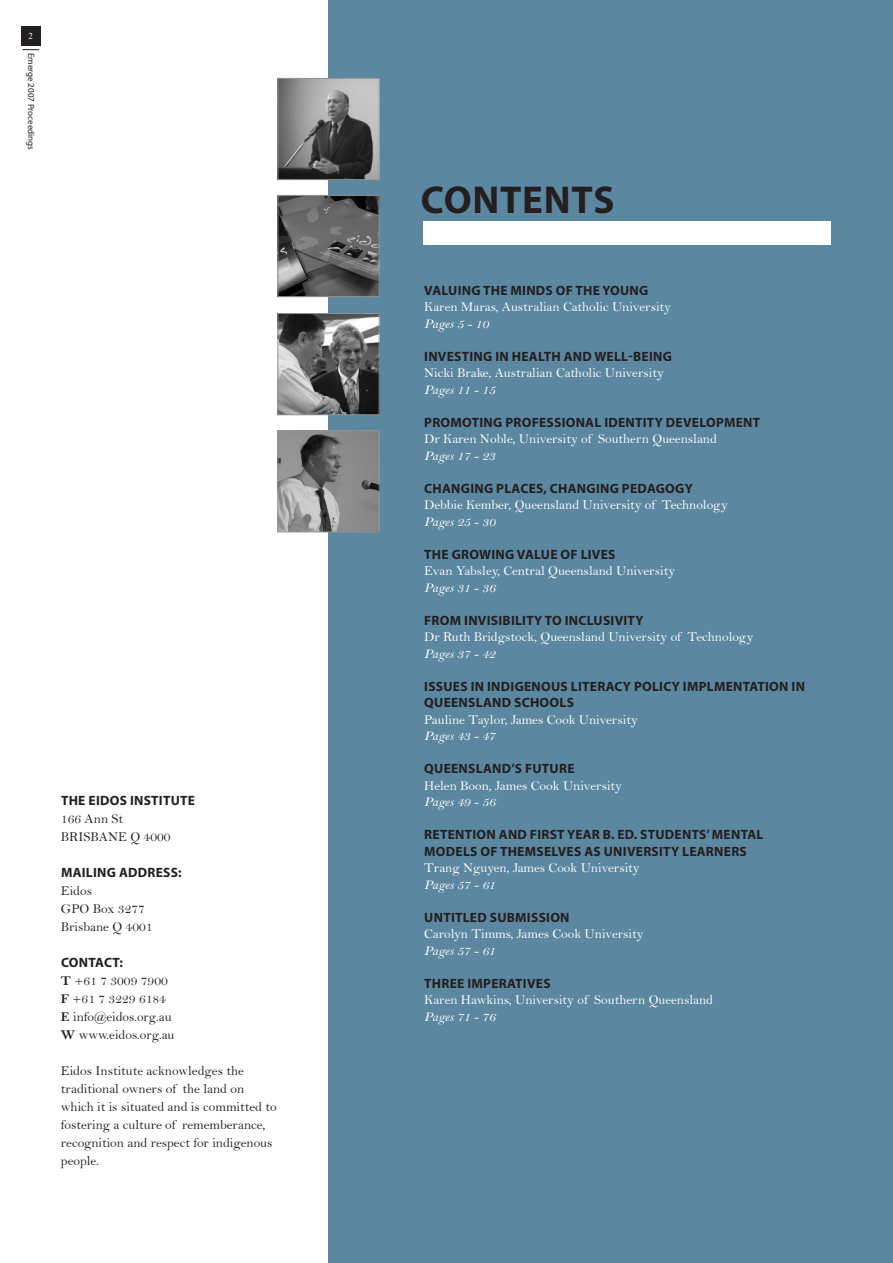
<style>
.page{position:relative;width:893px;height:1263px;background:#fff}
.page>*{position:absolute;margin:0;border:0;box-sizing:border-box;transform-origin:0 0}
._36_point_green_head{font:700 39px "Myriad Pro";letter-spacing:.02em;color:#231f20}
.t1{font:13.5px "Bell";color:#fff}
._10_point_white_head{font:700 13.5px "Myriad Pro";letter-spacing:.02em;color:#231f20}
.t2{font:13.5px/18px "Bell";color:#231f20}
.t3{font:13.5px "Bell MT Italic";color:#fff}
.t4{font:9px "Myriad Pro";color:#231f20}
.t5{font:9px "Times New Roman";color:#fff}
.s1{font-family:"Bell MT Bold"}
</style>
<div class="page">
<div style="left:21px;top:26px;width:20px;height:20px;background:#231f20"></div>
<svg style="left:22px;top:49px;width:17px;height:1px"></svg>
<div style="left:328px;top:0;width:565px;height:1263px;background:#5c87a1"></div>
<img style="left:280px;top:80px;width:98px;height:98px">
<div style="left:278px;top:78px;width:102px;height:102px;border:1px solid #939598"></div>
<img style="left:280px;top:197px;width:98px;height:98px">
<div style="left:278px;top:195px;width:102px;height:102px;border:1px solid #939598"></div>
<img style="left:280px;top:315px;width:98px;height:98px">
<div style="left:278px;top:313px;width:102px;height:102px;border:1px solid #939598"></div>
<img style="left:280px;top:432px;width:98px;height:98px">
<div style="left:278px;top:430px;width:102px;height:102px;border:1px solid #939598"></div>
<div style="left:423px;top:221px;width:407px;height:23px;background:#fff"></div>
<p class="t5" style="left:29px;top:30px;width:6px">2</p>
<p class="t4" style="left:37px;top:53px;width:99px;rotate:90deg">Emerge 2007 Proceedings</p>
<p class="_10_point_white_head" style="left:61px;top:791px;width:136px">THE EIDOS INSTITUTE</p>
<p class="t2" style="left:61px;top:809px;width:64px">166 Ann St</p>
<p class="t2" style="left:61px;top:827px;width:111px">BRISBANE Q 4000</p>
<p class="_10_point_white_head" style="left:61px;top:863px;width:122px">MAILING ADDRESS:</p>
<p class="t2" style="left:61px;top:881px;width:33px">Eidos</p>
<p class="t2" style="left:61px;top:899px;width:86px">GPO Box 3277</p>
<p class="t2" style="left:61px;top:917px;width:93px">Brisbane Q 4001</p>
<p class="_10_point_white_head" style="left:61px;top:953px;width:18px">CONTACT</p>
<p class="_10_point_white_head" style="left:120px;top:953px;width:5px">:</p>
<p class="t2" style="left:61px;top:971px;width:108px"><span class="s1">T</span> +61 7 3009 7900</p>
<p class="t2" style="left:61px;top:989px;width:107px"><span class="s1">F</span> +61 7 3229 6184</p>
<p class="t2" style="left:61px;top:1007px;width:112px"><span class="s1">E</span> info@eidos.org.au</p>
<p class="t2" style="left:61px;top:1025px;width:115px"><span class="s1">W</span> www.eidos.org.au</p>
<p class="t2" style="left:61px;top:1061px;width:217px">Eidos Institute acknowledges the traditional owners of the land on which it is situated and is committed to fostering a culture of rememberance, recognition and respect for indigenous people.</p>
<p class="_36_point_green_head" style="left:421px;top:174px;width:195px">CONTENTS</p>
<p class="_10_point_white_head" style="left:424px;top:281px;width:226px">VALUING THE MINDS OF THE YOUNG</p>
<p class="t1" style="left:424px;top:299px;width:248px">Karen Maras, Australian Catholic University</p>
<p class="t3" style="left:424px;top:315px;width:66px">Pages 5 - 10</p>
<p class="_10_point_white_head" style="left:424px;top:347px;width:249px">INVESTING IN HEALTH AND WELL-BEING</p>
<p class="t1" style="left:424px;top:365px;width:241px">Nicki Brake, Australian Catholic University</p>
<p class="t3" style="left:424px;top:381px;width:73px">Pages 11 - 15</p>
<p class="_10_point_white_head" style="left:424px;top:413px;width:18px">PROMOTING</p>
<p class="_10_point_white_head" style="left:505px;top:413px;width:17px">PROFESSIONAL</p>
<p class="_10_point_white_head" style="left:604px;top:413px;width:9px">IDENTITY</p>
<p class="_10_point_white_head" style="left:666px;top:413px;width:10px">DEVELO</p>
<p class="_10_point_white_head" style="left:716px;top:413px;width:18px">PMENT</p>
<p class="t1" style="left:424px;top:431px;width:294px">Dr Karen Noble, University of Southern Queensland</p>
<p class="t3" style="left:424px;top:447px;width:73px">Pages 17 - 23</p>
<p class="_10_point_white_head" style="left:424px;top:479px;width:270px">CHANGING PLACES, CHANGING PEDAGOGY</p>
<p class="t1" style="left:424px;top:497px;width:305px">Debbie Kember, Queensland University of Technology</p>
<p class="t3" style="left:424px;top:513px;width:73px">Pages 25 - 30</p>
<p class="_10_point_white_head" style="left:424px;top:545px;width:193px">THE GROWING VALUE OF LIVES</p>
<p class="t1" style="left:424px;top:563px;width:252px">Evan Yabsley, Central Queensland University</p>
<p class="t3" style="left:424px;top:579px;width:73px">Pages 31 - 36</p>
<p class="_10_point_white_head" style="left:424px;top:611px;width:10px">FROM</p>
<p class="_10_point_white_head" style="left:464px;top:611px;width:8px">INVISIBILITY</p>
<p class="_10_point_white_head" style="left:545px;top:611px;width:29px">TO INCLUSIVITY</p>
<p class="t1" style="left:424px;top:629px;width:331px">Dr Ruth Bridgstock, Queensland University of Technology</p>
<p class="t3" style="left:424px;top:645px;width:73px">Pages 37 - 42</p>
<p class="_10_point_white_head" style="left:424px;top:677px;width:9px">ISSUES</p>
<p class="_10_point_white_head" style="left:471px;top:677px;width:26px">IN INDIGENOUS</p>
<p class="_10_point_white_head" style="left:571px;top:677px;width:9px">LITERACY</p>
<p class="_10_point_white_head" style="left:634px;top:677px;width:17px">POLICY</p>
<p class="_10_point_white_head" style="left:683px;top:677px;width:33px">IMPLMENTATION</p>
<p class="_10_point_white_head" style="left:792px;top:677px;width:7px">IN</p>
<p class="_10_point_white_head" style="left:424px;top:694px;width:20px">QUEENSLAND</p>
<p class="_10_point_white_head" style="left:514px;top:694px;width:35px">SCHOOLS</p>
<p class="t1" style="left:424px;top:711px;width:215px">Pauline Taylor, James Cook University</p>
<p class="t3" style="left:424px;top:728px;width:73px">Pages 43 - 47</p>
<p class="_10_point_white_head" style="left:424px;top:760px;width:10px">QUEENSLAND</p>
<p class="_10_point_white_head" style="left:511px;top:760px;width:23px">’S FUTURE</p>
<p class="t1" style="left:424px;top:777px;width:199px">Helen Boon, James Cook University</p>
<p class="t3" style="left:424px;top:794px;width:73px">Pages 49 - 56</p>
<p class="_10_point_white_head" style="left:424px;top:826px;width:9px">RETENTION</p>
<p class="_10_point_white_head" style="left:499px;top:826px;width:11px">AND</p>
<p class="_10_point_white_head" style="left:530px;top:826px;width:8px">FIRST</p>
<p class="_10_point_white_head" style="left:567px;top:826px;width:10px">YEAR</p>
<p class="_10_point_white_head" style="left:603px;top:826px;width:47px">B. ED. STUDENTS</p>
<p class="_10_point_white_head" style="left:706px;top:826px;width:15px">’ MENTAL</p>
<p class="_10_point_white_head" style="left:424px;top:842px;width:10px">MODELS</p>
<p class="_10_point_white_head" style="left:480px;top:842px;width:46px">OF THEMSELVES</p>
<p class="_10_point_white_head" style="left:584px;top:842px;width:28px">AS UNIVERSITY</p>
<p class="_10_point_white_head" style="left:682px;top:842px;width:9px">LEARNERS</p>
<p class="t1" style="left:424px;top:860px;width:217px">Trang Nguyen, James Cook University</p>
<p class="t3" style="left:424px;top:876px;width:73px">Pages 57 - 61</p>
<p class="_10_point_white_head" style="left:424px;top:908px;width:18px">UNTITLED</p>
<p class="_10_point_white_head" style="left:490px;top:908px;width:9px">SUBMISSION</p>
<p class="t1" style="left:424px;top:926px;width:221px">Carolyn Timms, James Cook University</p>
<p class="t3" style="left:424px;top:942px;width:73px">Pages 57 - 61</p>
<p class="_10_point_white_head" style="left:424px;top:974px;width:17px">THREE</p>
<p class="_10_point_white_head" style="left:467px;top:974px;width:33px">IMPERATIVES</p>
<p class="t1" style="left:424px;top:992px;width:291px">Karen Hawkins, University of Southern Queensland</p>
<p class="t3" style="left:424px;top:1008px;width:73px">Pages 71 - 76</p>
</div>
